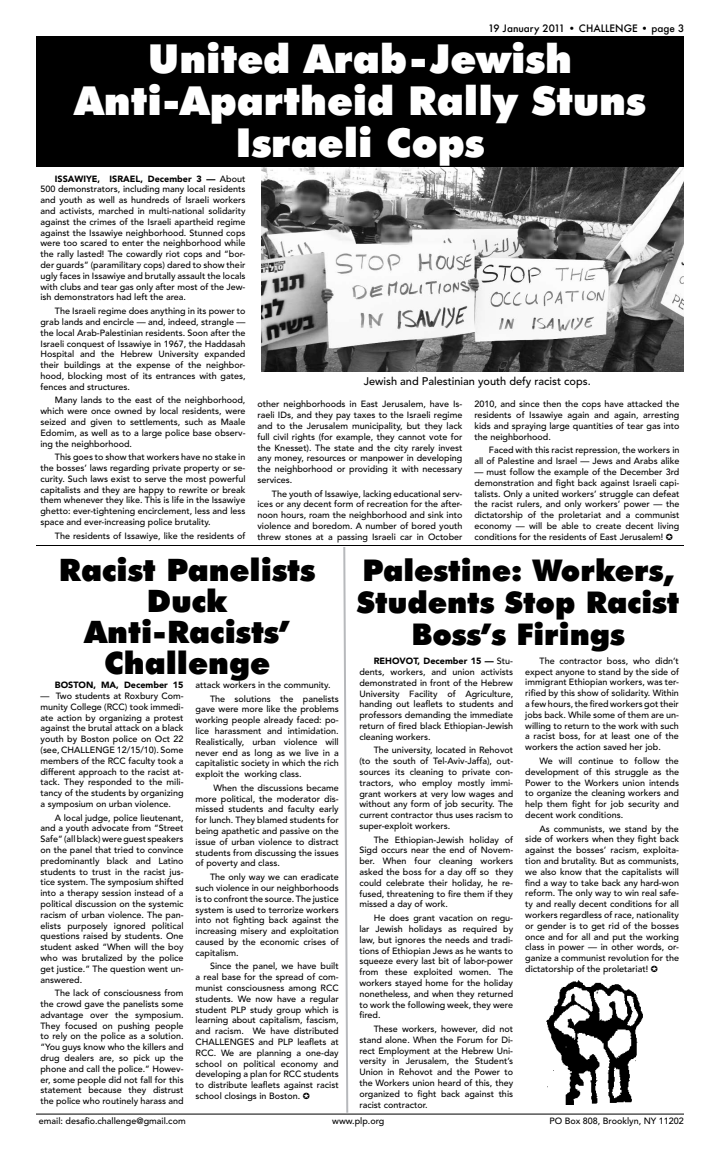
<style>
.page{position:relative;width:720px;height:1152px;background:#fff}
.page>*{position:absolute;margin:0;border:0;box-sizing:border-box;transform-origin:0 0}
.t1{font:900 40px/42px "Futura BT";color:#fff;text-align:center}
.t2{font:900 31px/31px "Futura BT";color:#000;text-align:center}
.t3{font:900 30px/32px "Futura BT";color:#000;text-align:center}
.t4{font:500 11px "Avenir";color:#000}
.t5{font:500 10px "Futura";color:#000}
.t6{font:500 9px/10.8px "Avenir";color:#000;text-align:justify}
.t7{font:900 9px "Avenir";color:#000}
.s1{font-weight:900}
</style>
<div class="page">
<hr style="left:36px;top:545px;width:648px;height:1px;background:#000">
<hr style="left:36px;top:1114px;width:648px;height:1px;background:#000">
<div style="left:36px;top:36px;width:648px;height:131px;background:#000"></div>
<img style="left:262px;top:168px;width:422px;height:204px">
<svg style="left:342px;top:547px;width:7px;height:568px"></svg>
<img style="left:546px;top:980px;width:97px;height:125px">
<p class="t5" style="left:488px;top:22px;width:198px">19 January 2011 • CHALLENGE • page 3</p>
<h1 class="t1" style="left:74px;top:37px;width:573px">United Arab-Jewish<br>Anti-Apartheid Rally Stuns<br>Israeli Cops</h1>
<p class="t6" style="left:40px;top:173px;width:207px;text-indent:14px"><span class="s1">ISSAWIYE, ISRAEL, December 3 —</span> About 500 demonstrators, including many local residents and youth as well as hundreds of Israeli workers and activists, marched in multi-national solidarity against the crimes of the Israeli apartheid regime against the Issawiye neighborhood. Stunned cops were too scared to enter the neighborhood while the rally lasted! The cowardly riot cops and “bor&shy;der guards” (paramilitary cops) dared to show their ugly faces in Issawiye and brutally assault the locals with clubs and tear gas only after most of the Jew&shy;ish demonstrators had left the area.</p>
<p class="t6" style="left:40px;top:306px;width:207px;text-indent:14px">The Israeli regime does anything in its power to grab lands and encircle — and, indeed, strangle — the local Arab-Palestinian residents. Soon after the Israeli conquest of Issawiye in 1967, the Haddasah Hospital and the Hebrew University expanded their buildings at the expense of the neighbor&shy;hood, blocking most of its entrances with gates, fences and structures.</p>
<p class="t6" style="left:40px;top:395px;width:207px;text-indent:14px">Many lands to the east of the neighborhood, which were once owned by local residents, were seized and given to settlements, such as Maale Edomim, as well as to a large police base observ&shy;ing the neighborhood.</p>
<p class="t6" style="left:40px;top:452px;width:207px;text-indent:14px">This goes to show that workers have no stake in the bosses’ laws regarding private property or se&shy;curity. Such laws exist to serve the most powerful capitalists and they are happy to rewrite or break them whenever they like. This is life in the Issawiye ghetto: ever-tightening encirclement, less and less space and ever-increasing police brutality.</p>
<p class="t6" style="left:55px;top:530px;width:192px">The residents of Issawiye, like the residents of</p>
<p class="t4" style="left:364px;top:375px;width:228px">Jewish and Palestinian youth defy racist cops.</p>
<p class="t6" style="left:257px;top:399px;width:207px">other neighborhoods in East Jerusalem, have Is&shy;raeli IDs, and they pay taxes to the Israeli regime and to the Jerusalem municipality, but they lack full civil rights (for example, they cannot vote for the Knesset). The state and the city rarely invest any money, resources or manpower in developing the neighborhood or providing it with necessary services.</p>
<p class="t6" style="left:257px;top:488px;width:207px;text-indent:14px">The youth of Issawiye, lacking educational serv&shy;ices or any decent form of recreation for the after&shy;noon hours, roam the neighborhood and sink into violence and boredom. A number of bored youth threw stones at a passing Israeli car in October</p>
<p class="t6" style="left:474px;top:399px;width:207px">2010, and since then the cops have attacked the residents of Issawiye again and again, arresting kids and spraying large quantities of tear gas into the neighborhood.</p>
<p class="t6" style="left:474px;top:445px;width:207px;text-align:right">Faced with this racist repression, the workers in<br>all of Palestine and Israel — Jews and Arabs alike</p>
<p class="t6" style="left:474px;top:467px;width:207px">— must follow the example of the December 3rd demonstration and fight back against Israeli capi&shy;talists. Only a united workers’ struggle can defeat the racist rulers, and only workers’ power — the dictatorship of the proletariat and a communist economy — will be able to create decent living conditions for the residents of East Jerusalem!</p>
<h2 class="t2" style="left:59px;top:554px;width:258px">Racist Panelists<br>Duck<br>Anti-Racists’<br>Challenge</h2>
<p class="t6" style="left:210px;top:678px;width:130px;line-height:13.7px;text-indent:-14px">attack workers in the community.<br>The solutions the panelists</p>
<p class="t6" style="left:196px;top:704px;width:145px">gave were more like the problems working people already faced: po&shy;lice harassment and intimidation.<br>Realistically, urban violence will never end as long as we live in a capitalistic society in which the rich exploit the working class.</p>
<p class="t6" style="left:196px;top:783px;width:145px;text-indent:18px">When the discussions became more political, the moderator dis&shy;missed students and faculty early for lunch. They blamed students for being apathetic and passive on the issue of urban violence to distract students from discussing the issues of poverty and class.</p>
<p class="t6" style="left:196px;top:872px;width:145px;text-indent:14px">The only way we can eradicate such violence in our neighborhoods is to confront the source. The justice system is used to terrorize workers into not fighting back against the increasing misery and exploitation caused by the economic crises of capitalism.</p>
<p class="t6" style="left:196px;top:961px;width:145px;text-indent:14px">Since the panel, we have built a real base for the spread of com&shy;munist consciousness among RCC students. We now have a regular student PLP study group which is learning about capitalism, fascism, and racism. We have distributed CHALLENGES and PLP leaflets at RCC. We are planning a one-day school on political economy and developing a plan for RCC students to distribute leaflets against racist school closings in Boston.</p>
<p class="t7" style="left:55px;top:680px;width:130px">BOSTON, MA, December 15</p>
<p class="t6" style="left:40px;top:691px;width:145px">— Two students at Roxbury Com&shy;munity College (RCC) took immedi&shy;ate action by organizing a protest against the brutal attack on a black youth by Boston police on Oct 22 (see, CHALLENGE 12/15/10). Some members of the RCC faculty took a different approach to the racist at&shy;tack. They responded to the mili&shy;tancy of the students by organizing a symposium on urban violence.</p>
<p class="t6" style="left:40px;top:812px;width:145px;text-indent:14px">A local judge, police lieutenant, and a youth advocate from “Street Safe” (all black) were guest speakers on the panel that tried to convince predominantly black and Latino students to trust in the racist jus&shy;tice system. The symposium shifted into a therapy session instead of a political discussion on the systemic racism of urban violence. The pan&shy;elists purposely ignored political questions raised by students. One student asked “When will the boy who was brutalized by the police get justice.” The question went un&shy;answered.</p>
<p class="t6" style="left:40px;top:988px;width:145px;text-indent:14px">The lack of consciousness from the crowd gave the panelists some advantage over the symposium.<br>They focused on pushing people to rely on the police as a solution. “You guys know who the killers and drug dealers are, so pick up the phone and call the police.” Howev&shy;er, some people did not fall for this statement because they distrust the police who routinely harass and</p>
<h3 class="t3" style="left:357px;top:554px;width:324px">Palestine: Workers,<br>Students Stop Racist<br>Boss’s Firings</h3>
<p class="t6" style="left:359px;top:656px;width:155px;text-indent:14px"><span class="s1">REHOVOT, December 15 —</span> Stu&shy;dents, workers, and union activists demonstrated in front of the Hebrew University Facility of Agriculture, handing out leaflets to students and professors demanding the immediate return of fired black Ethiopian-Jewish cleaning workers.</p>
<p class="t6" style="left:359px;top:745px;width:155px;text-indent:14px">The university, located in Rehovot (to the south of Tel-Aviv-Jaffa), out&shy;sources its cleaning to private con&shy;tractors, who employ mostly immi&shy;grant workers at very low wages and without any form of job security. The current contractor thus uses racism to super-exploit workers.</p>
<p class="t6" style="left:359px;top:834px;width:155px;text-indent:14px">The Ethiopian-Jewish holiday of Sigd occurs near the end of Novem&shy;ber. When four cleaning workers asked the boss for a day off so they could celebrate their holiday, he re&shy;fused, threatening to fire them if they missed a day of work.</p>
<p class="t6" style="left:359px;top:913px;width:155px;text-indent:14px">He does grant vacation on regu&shy;lar Jewish holidays as required by law, but ignores the needs and tradi&shy;tions of Ethiopian Jews as he wants to squeeze every last bit of labor-power from these exploited women. The workers stayed home for the holiday nonetheless, and when they returned to work the following week, they were fired.</p>
<p class="t6" style="left:359px;top:1024px;width:155px;text-indent:14px">These workers, however, did not stand alone. When the Forum for Di&shy;rect Employment at the Hebrew Uni&shy;versity in Jerusalem, the Student’s Union in Rehovot and the Power to the Workers union heard of this, they organized to fight back against this racist contractor.</p>
<p class="t6" style="left:525px;top:656px;width:155px;text-indent:14px">The contractor boss, who didn’t expect anyone to stand by the side of immigrant Ethiopian workers, was ter&shy;rified by this show of solidarity. Within a few hours, the fired workers got their jobs back. While some of them are un&shy;willing to return to the work with such a racist boss, for at least one of the workers the action saved her job.</p>
<p class="t6" style="left:525px;top:756px;width:155px;text-indent:14px">We will continue to follow the development of this struggle as the Power to the Workers union intends to organize the cleaning workers and help them fight for job security and decent work conditions.</p>
<p class="t6" style="left:525px;top:823px;width:155px;text-indent:14px">As communists, we stand by the side of workers when they fight back against the bosses’ racism, exploita&shy;tion and brutality. But as communists, we also know that the capitalists will find a way to take back any hard-won reform. The only way to win real safe&shy;ty and really decent conditions for all workers regardless of race, nationality or gender is to get rid of the bosses once and for all and put the working class in power — in other words, or&shy;ganize a communist revolution for the dictatorship of the proletariat!</p>
<p class="t6" style="left:39px;top:1115px;width:148px">email: desafio.challenge@gmail.com</p>
<p class="t6" style="left:332px;top:1115px;width:54px">www.plp.org</p>
<p class="t6" style="left:549px;top:1115px;width:136px">PO Box 808, Brooklyn, NY 11202</p>
</div>
